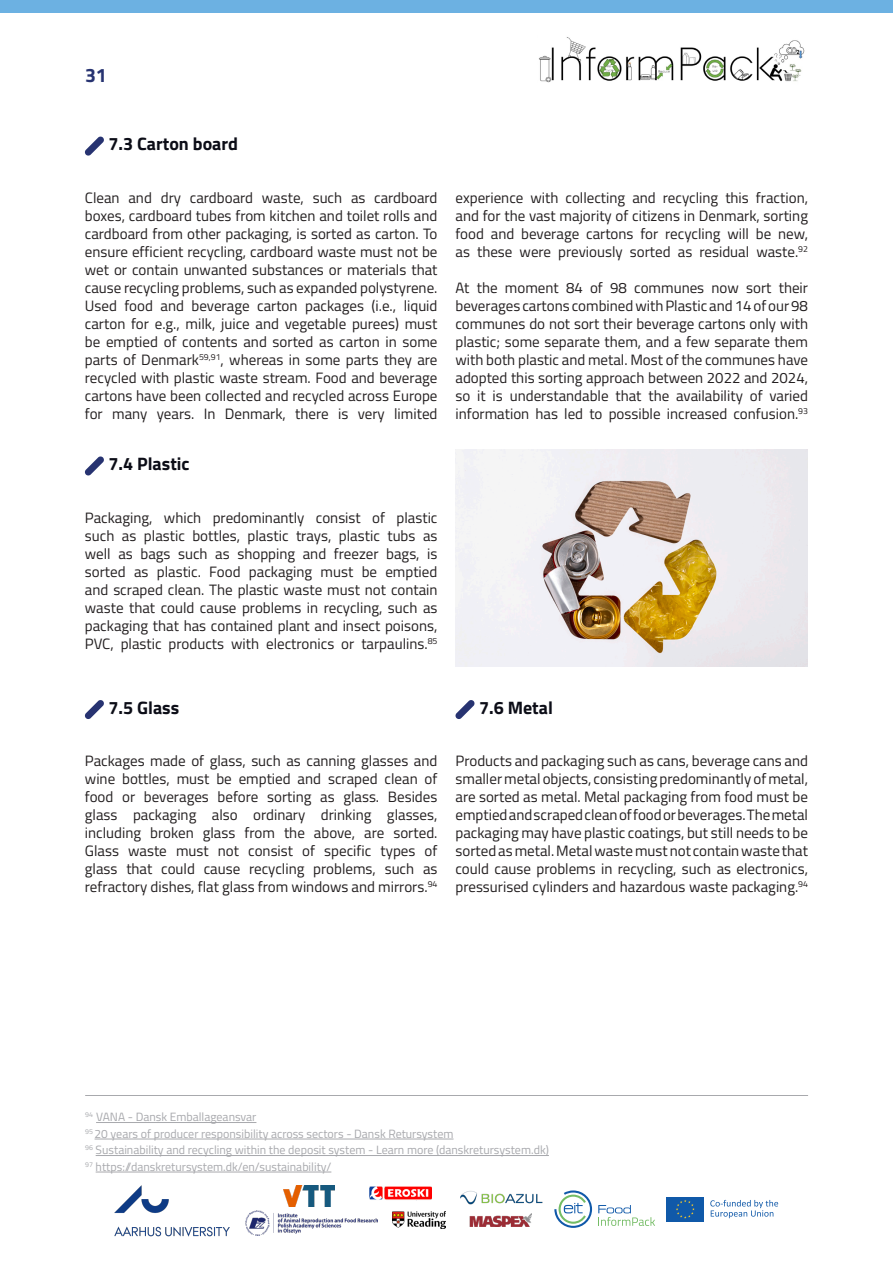
<style>
.page{position:relative;width:893px;height:1263px;background:#fff}
.page>*{position:absolute;margin:0;border:0;box-sizing:border-box;transform-origin:0 0}
.t1{font:700 19.5px "Titillium Web";color:#273371}
.Destacados{font:700 18px "Titillium Web";color:#0c0d17}
.t2{font:15px/18px "Titillium Web";color:#231f20;text-align:justify}
.Referencias{font:12px "Titillium Web";color:#a8a9ad}
</style>
<div class="page">
<svg style="left:85px;top:136px;width:19px;height:20px"></svg>
<svg style="left:85px;top:456px;width:19px;height:20px"></svg>
<svg style="left:85px;top:700px;width:19px;height:19px"></svg>
<svg style="left:455px;top:700px;width:20px;height:19px"></svg>
<img style="left:455px;top:450px;width:353px;height:217px">
<hr style="left:85px;top:1095px;width:723px;height:1px;background:#a8a9ad">
<hr style="left:96px;top:1122px;width:160px;height:1px;background:#a8a9ad">
<hr style="left:95px;top:1139px;width:358px;height:1px;background:#a8a9ad">
<hr style="left:96px;top:1155px;width:453px;height:1px;background:#a8a9ad">
<hr style="left:96px;top:1172px;width:235px;height:1px;background:#a8a9ad">
<div style="left:0;top:0;width:893px;height:13px;background:#6cb1e2"></div>
<img style="left:115px;top:1185px;width:115px;height:51px">
<img style="left:283px;top:1185px;width:52px;height:22px">
<img style="left:245px;top:1211px;width:133px;height:24px">
<img style="left:370px;top:1187px;width:61px;height:13px">
<img style="left:393px;top:1211px;width:52px;height:17px">
<img style="left:460px;top:1191px;width:83px;height:14px">
<img style="left:470px;top:1214px;width:61px;height:13px">
<div style="left:666px;top:1197px;width:38px;height:25px;background:#1059a9"></div>
<svg style="left:710px;top:1200px;width:68px;height:18px"></svg>
<svg style="left:676px;top:1200px;width:19px;height:18px"></svg>
<svg style="left:554px;top:1190px;width:38px;height:38px"></svg>
<svg style="left:598px;top:1205px;width:57px;height:21px"></svg>
<img style="left:539px;top:37px;width:266px;height:46px">
<h1 class="t1" style="left:85px;top:60px;width:23px">31</h1>
<p class="Destacados" style="left:108px;top:130px;width:131px">7.3 Carton board</p>
<p class="t2" style="left:85px;top:188px;width:354px">Clean and dry cardboard waste, such as cardboard boxes, cardboard tubes from kitchen and toilet rolls and cardboard from other packaging, is sorted as carton. To ensure efficient recycling, cardboard waste must not be wet or contain unwanted substances or materials that cause recycling problems, such as expanded polystyrene.<br>Used food and beverage carton packages (i.e., liquid carton for e.g., milk, juice and vegetable purees) must be emptied of contents and sorted as carton in some parts of Denmark<sup>59,91</sup>, whereas in some parts they are recycled with plastic waste stream. Food and beverage cartons have been collected and recycled across Europe for many years. In Denmark, there is very limited</p>
<p class="t2" style="left:455px;top:188px;width:354px">experience with collecting and recycling this fraction, and for the vast majority of citizens in Denmark, sorting food and beverage cartons for recycling will be new, as these were previously sorted as residual waste.<sup>92</sup></p>
<p class="t2" style="left:455px;top:278px;width:354px">At the moment 84 of 98 communes now sort their beverages cartons combined with Plastic and 14 of our 98 communes do not sort their beverage cartons only with plastic; some separate them, and a few separate them with both plastic and metal. Most of the communes have adopted this sorting approach between 2022 and 2024, so it is understandable that the availability of varied information has led to possible increased confusion.<sup>93</sup></p>
<p class="Destacados" style="left:108px;top:450px;width:83px">7.4 Plastic</p>
<p class="t2" style="left:85px;top:508px;width:354px">Packaging, which predominantly consist of plastic such as plastic bottles, plastic trays, plastic tubs as well as bags such as shopping and freezer bags, is sorted as plastic. Food packaging must be emptied and scraped clean. The plastic waste must not contain waste that could cause problems in recycling, such as packaging that has contained plant and insect poisons, PVC, plastic products with electronics or tarpaulins.<sup>85</sup></p>
<p class="Destacados" style="left:108px;top:693px;width:72px">7.5 Glass</p>
<p class="Destacados" style="left:479px;top:693px;width:75px">7.6 Metal</p>
<p class="t2" style="left:85px;top:751px;width:354px">Packages made of glass, such as canning glasses and wine bottles, must be emptied and scraped clean of food or beverages before sorting as glass. Besides glass packaging also ordinary drinking glasses, including broken glass from the above, are sorted.<br>Glass waste must not consist of specific types of glass that could cause recycling problems, such as refractory dishes, flat glass from windows and mirrors.<sup>94</sup></p>
<p class="t2" style="left:455px;top:751px;width:354px">Products and packaging such as cans, beverage cans and smaller metal objects, consisting predominantly of metal, are sorted as metal. Metal packaging from food must be emptied and scraped clean of food or beverages. The metal packaging may have plastic coatings, but still needs to be sorted as metal. Metal waste must not contain waste that could cause problems in recycling, such as electronics, pressurised cylinders and hazardous waste packaging.<sup>94</sup></p>
<p class="Referencias" style="left:85px;top:1108px;width:173px"><sup>94</sup> VANA - Dansk Emballageansvar</p>
<p class="Referencias" style="left:85px;top:1125px;width:370px"><sup>95</sup> 20 years of producer responsibility across sectors - Dansk Retursystem</p>
<p class="Referencias" style="left:85px;top:1141px;width:465px"><sup>96</sup> Sustainability and recycling within the deposit system - Learn more (danskretursystem.dk)</p>
<p class="Referencias" style="left:85px;top:1158px;width:248px"><sup>97</sup> https://danskretursystem.dk/en/sustainability/</p>
</div>
